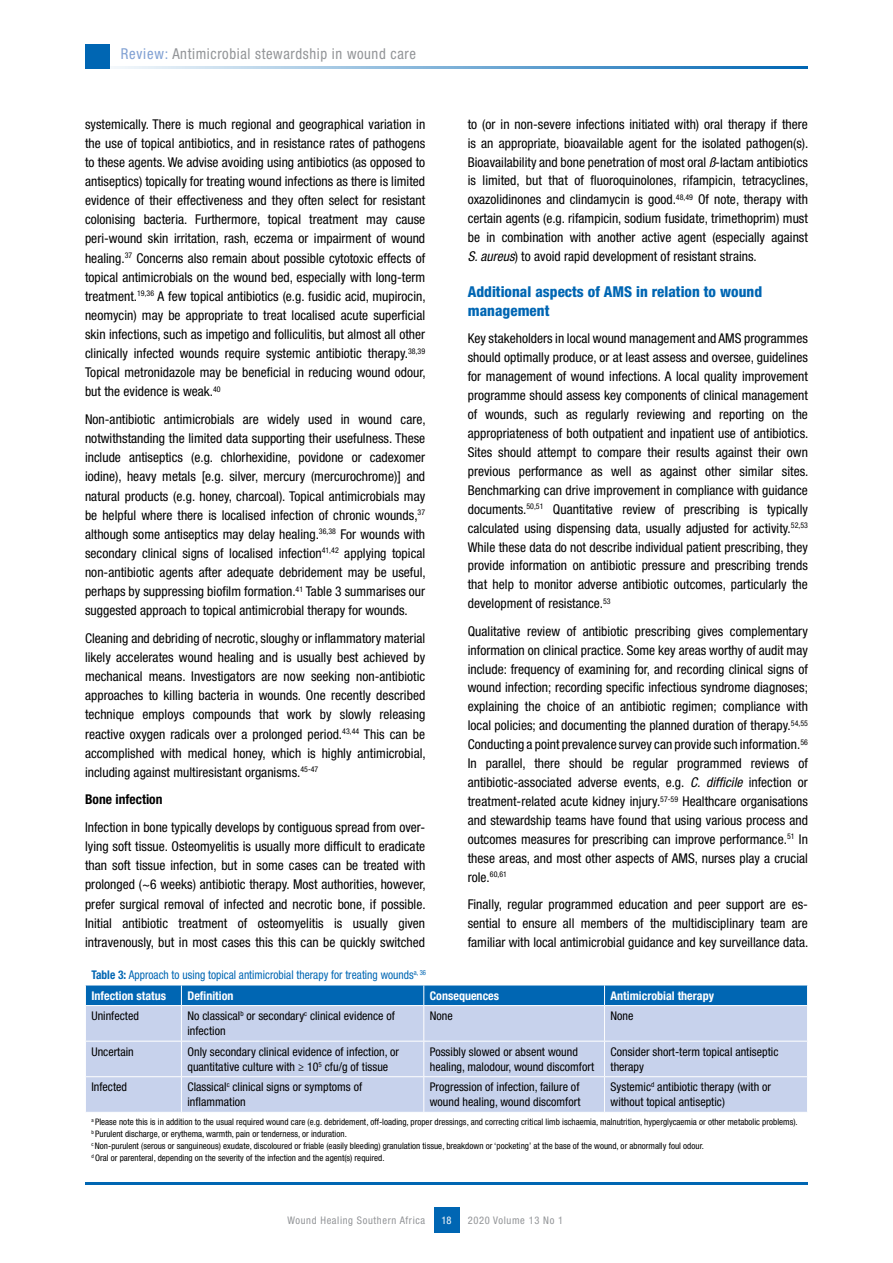
<style>
.page{position:relative;width:893px;height:1263px;background:#fff}
.page>*{position:absolute;margin:0;border:0;box-sizing:border-box;transform-origin:0 0}
.t1{font:800 condensed 15px/18.9px "Helvetica Neue LT Std";color:#0066b3}
.t2{font:condensed 15px "Helvetica Neue LT Std";letter-spacing:.04em;color:#939598}
.t3{font:condensed 13.5px/19px "Helvetica Neue LT Std";color:#000;text-align:justify}
.t4{font:700 condensed 13.5px "Helvetica Neue LT Std";color:#000}
.t5{font:condensed 12px/15px "Helvetica Neue LT Std";color:#000}
.t6{font:condensed 12px/20.5px "Helvetica Neue LT Std";color:#0066b3;scale:.95 1}
.t7{font:700 condensed 12px "Helvetica Neue LT Std";color:#fff}
.t8{font:condensed 10.5px "Helvetica Neue LT Std";letter-spacing:.06em;color:#939598}
.t9{font:condensed 10.5px "Helvetica Neue LT Std";color:#fff}
.t10{font:condensed 9px/12px "Helvetica Neue LT Std";color:#000}
.s1{color:#80a0d3}
.s2{font-style:italic}
.s3{font-weight:700}
.s4{font-weight:700;color:#fff}
</style>
<div class="page">
<div style="left:434px;top:1208px;width:25px;height:25px;background:#0066b3"></div>
<hr style="left:85px;top:1182px;width:723px;height:2px;background:#0066b3">
<hr style="left:85px;top:66px;width:723px;height:2px;background:#0066b3">
<div style="left:85px;top:44px;width:24px;height:24px;background:#0066b3"></div>
<div style="left:86px;top:1006px;width:721px;height:106px;background:#c7d2ec"></div>
<div style="left:85px;top:985px;width:723px;height:20px;background:#0066b3"></div>
<hr style="left:181px;top:1006px;width:1px;height:35px;background:#fff">
<hr style="left:423px;top:1006px;width:1px;height:35px;background:#fff">
<hr style="left:604px;top:1006px;width:1px;height:35px;background:#fff">
<hr style="left:85px;top:1041px;width:96px;height:1px;background:#fff">
<hr style="left:181px;top:1041px;width:243px;height:1px;background:#fff">
<hr style="left:181px;top:1041px;width:1px;height:35px;background:#fff">
<hr style="left:424px;top:1041px;width:180px;height:1px;background:#fff">
<hr style="left:423px;top:1041px;width:1px;height:35px;background:#fff">
<hr style="left:604px;top:1041px;width:204px;height:1px;background:#fff">
<hr style="left:604px;top:1041px;width:1px;height:35px;background:#fff">
<hr style="left:85px;top:1076px;width:96px;height:1px;background:#fff">
<hr style="left:181px;top:1076px;width:243px;height:1px;background:#fff">
<hr style="left:181px;top:1077px;width:1px;height:35px;background:#fff">
<hr style="left:424px;top:1076px;width:180px;height:1px;background:#fff">
<hr style="left:423px;top:1077px;width:1px;height:35px;background:#fff">
<hr style="left:604px;top:1076px;width:204px;height:1px;background:#fff">
<hr style="left:604px;top:1077px;width:1px;height:35px;background:#fff">
<p class="t2" style="left:121px;top:45px;width:297px"><span class="s1">Review:</span> Antimicrobial stewardship in wound care</p>
<p class="t3" style="left:85px;top:114px;width:342px">systemically. There is much regional and geographical variation in the use of topical antibiotics, and in resistance rates of pathogens to these agents. We advise avoiding using antibiotics (as opposed to antiseptics) topically for treating wound infections as there is limited evidence of their effectiveness and they often select for resistant colonising bacteria. Furthermore, topical treatment may cause peri-wound skin irritation, rash, eczema or impairment of wound healing.<sup>37</sup> Concerns also remain about possible cytotoxic effects of topical antimicrobials on the wound bed, especially with long-term treatment.<sup>19,36</sup> A few topical antibiotics (e.g. fusidic acid, mupirocin, neomycin) may be appropriate to treat localised acute superficial skin infections, such as impetigo and folliculitis, but almost all other clinically infected wounds require systemic antibiotic therapy.<sup>38,39<br></sup>Topical metronidazole may be beneficial in reducing wound odour, but the evidence is weak.<sup>40</sup></p>
<p class="t3" style="left:85px;top:410px;width:342px">Non-antibiotic antimicrobials are widely used in wound care, notwithstanding the limited data supporting their usefulness. These include antiseptics (e.g. chlorhexidine, povidone or cadexomer iodine), heavy metals [e.g. silver, mercury (mercurochrome)] and natural products (e.g. honey, charcoal). Topical antimicrobials may be helpful where there is localised infection of chronic wounds,<sup>37 </sup>although some antiseptics may delay healing.<sup>36,38</sup> For wounds with secondary clinical signs of localised infection<sup>41,42</sup> applying topical non-antibiotic agents after adequate debridement may be useful, perhaps by suppressing biofilm formation.<sup>41</sup> Table 3 summarises our suggested approach to topical antimicrobial therapy for wounds.</p>
<p class="t3" style="left:85px;top:628px;width:342px">Cleaning and debriding of necrotic, sloughy or inflammatory material likely accelerates wound healing and is usually best achieved by mechanical means. Investigators are now seeking non-antibiotic approaches to killing bacteria in wounds. One recently described technique employs compounds that work by slowly releasing reactive oxygen radicals over a prolonged period.<sup>43,44</sup> This can be accomplished with medical honey, which is highly antimicrobial, including against multiresistant organisms.<sup>45-47</sup></p>
<p class="t4" style="left:85px;top:791px;width:79px">Bone infection</p>
<p class="t3" style="left:85px;top:818px;width:342px">Infection in bone typically develops by contiguous spread from over&shy;lying soft tissue. Osteomyelitis is usually more difficult to eradicate than soft tissue infection, but in some cases can be treated with prolonged (~6 weeks) antibiotic therapy. Most authorities, however, prefer surgical removal of infected and necrotic bone, if possible.<br>Initial antibiotic treatment of osteomyelitis is usually given intravenously, but in most cases this this can be quickly switched</p>
<p class="t3" style="left:468px;top:114px;width:342px">to (or in non-severe infections initiated with) oral therapy if there is an appropriate, bioavailable agent for the isolated pathogen(s).<br>Bioavailability and bone penetration of most oral <span class="s2">ß</span>-lactam antibiotics is limited, but that of fluoroquinolones, rifampicin, tetracyclines, oxazolidinones and clindamycin is good.<sup>48,49</sup> Of note, therapy with certain agents (e.g. rifampicin, sodium fusidate, trimethoprim) must be in combination with another active agent (especially against <span class="s2">S. aureus</span>) to avoid rapid development of resistant strains.</p>
<p class="t1" style="left:468px;top:282px;width:296px">Additional aspects of AMS in relation to wound management</p>
<p class="t3" style="left:468px;top:329px;width:342px">Key stakeholders in local wound management and AMS programmes should optimally produce, or at least assess and oversee, guidelines for management of wound infections. A local quality improvement programme should assess key components of clinical management of wounds, such as regularly reviewing and reporting on the appropriateness of both outpatient and inpatient use of antibiotics.<br>Sites should attempt to compare their results against their own previous performance as well as against other similar sites.<br>Benchmarking can drive improvement in compliance with guidance documents.<sup>50,51</sup> Quantitative review of prescribing is typically calculated using dispensing data, usually adjusted for activity.<sup>52,53<br></sup>While these data do not describe individual patient prescribing, they provide information on antibiotic pressure and prescribing trends that help to monitor adverse antibiotic outcomes, particularly the development of resistance.<sup>53</sup></p>
<p class="t3" style="left:468px;top:621px;width:342px">Qualitative review of antibiotic prescribing gives complementary information on clinical practice. Some key areas worthy of audit may include: frequency of examining for, and recording clinical signs of wound infection; recording specific infectious syndrome diagnoses; explaining the choice of an antibiotic regimen; compliance with local policies; and documenting the planned duration of therapy.<sup>54,55<br></sup>Conducting a point prevalence survey can provide such information.<sup>56<br></sup>In parallel, there should be regular programmed reviews of antibiotic-associated adverse events, e.g. <span class="s2">C. difficile</span> infection or treatment-related acute kidney injury.<sup>57-59</sup> Healthcare organisations and stewardship teams have found that using various process and outcomes measures for prescribing can improve performance.<sup>51</sup> In these areas, and most other aspects of AMS, nurses play a crucial role.<sup>60,61</sup></p>
<p class="t3" style="left:468px;top:895px;width:342px">Finally, regular programmed education and peer support are es&shy;sential to ensure all members of the multidisciplinary team are familiar with local antimicrobial guidance and key surveillance data.</p>
<p class="t6" style="left:91px;top:964px;width:354px"><span class="s3">Table 3:</span> Approach to using topical antimicrobial therapy for treating wounds<sup>a,</sup> <sup>36<br></sup><span class="s4">Infection status</span></p>
<p class="t7" style="left:187px;top:988px;width:48px">Definition</p>
<p class="t7" style="left:430px;top:988px;width:71px">Consequences</p>
<p class="t7" style="left:610px;top:988px;width:105px">Antimicrobial therapy</p>
<p class="t5" style="left:91px;top:1008px;width:49px">Uninfected</p>
<p class="t5" style="left:187px;top:1008px;width:209px">No classical<sup>b</sup> or secondary<sup>c</sup> clinical evidence of infection</p>
<p class="t5" style="left:430px;top:1008px;width:24px">None</p>
<p class="t5" style="left:610px;top:1008px;width:24px">None</p>
<p class="t5" style="left:91px;top:1044px;width:44px">Uncertain</p>
<p class="t5" style="left:187px;top:1044px;width:213px">Only secondary clinical evidence of infection, or quantitative culture with ≥ 10<sup>5</sup> cfu/g of tissue</p>
<p class="t5" style="left:430px;top:1044px;width:166px">Possibly slowed or absent wound healing, malodour, wound discomfort</p>
<p class="t5" style="left:610px;top:1044px;width:169px">Consider short-term topical antiseptic therapy</p>
<p class="t5" style="left:91px;top:1079px;width:37px">Infected</p>
<p class="t5" style="left:187px;top:1079px;width:176px">Classical<sup>c</sup> clinical signs or symptoms of inflammation</p>
<p class="t5" style="left:430px;top:1079px;width:152px">Progression of infection, failure of wound healing, wound discomfort</p>
<p class="t5" style="left:610px;top:1079px;width:162px">Systemic<sup>d</sup> antibiotic therapy (with or without topical antiseptic)</p>
<p class="t10" style="left:91px;top:1115px;width:708px"><sup>a</sup> Please note this is in addition to the usual required wound care (e.g. debridement, off-loading, proper dressings, and correcting critical limb ischaemia, malnutrition, hyperglycaemia or other metabolic problems). <sup>b</sup> Purulent discharge, or erythema, warmth, pain or tenderness, or induration.<br><sup>c</sup> Non-purulent (serous or sanguineous) exudate, discoloured or friable (easily bleeding) granulation tissue, breakdown or ‘pocketing’ at the base of the wound, or abnormally foul odour.<br><sup>d</sup> Oral or parenteral, depending on the severity of the infection and the agent(s) required.</p>
<p class="t8" style="left:287px;top:1214px;width:139px">Wound Healing Southern Africa</p>
<p class="t8" style="left:468px;top:1214px;width:97px">2020 Volume 13 No 1</p>
<p class="t9" style="left:441px;top:1214px;width:12px">18</p>
</div>
